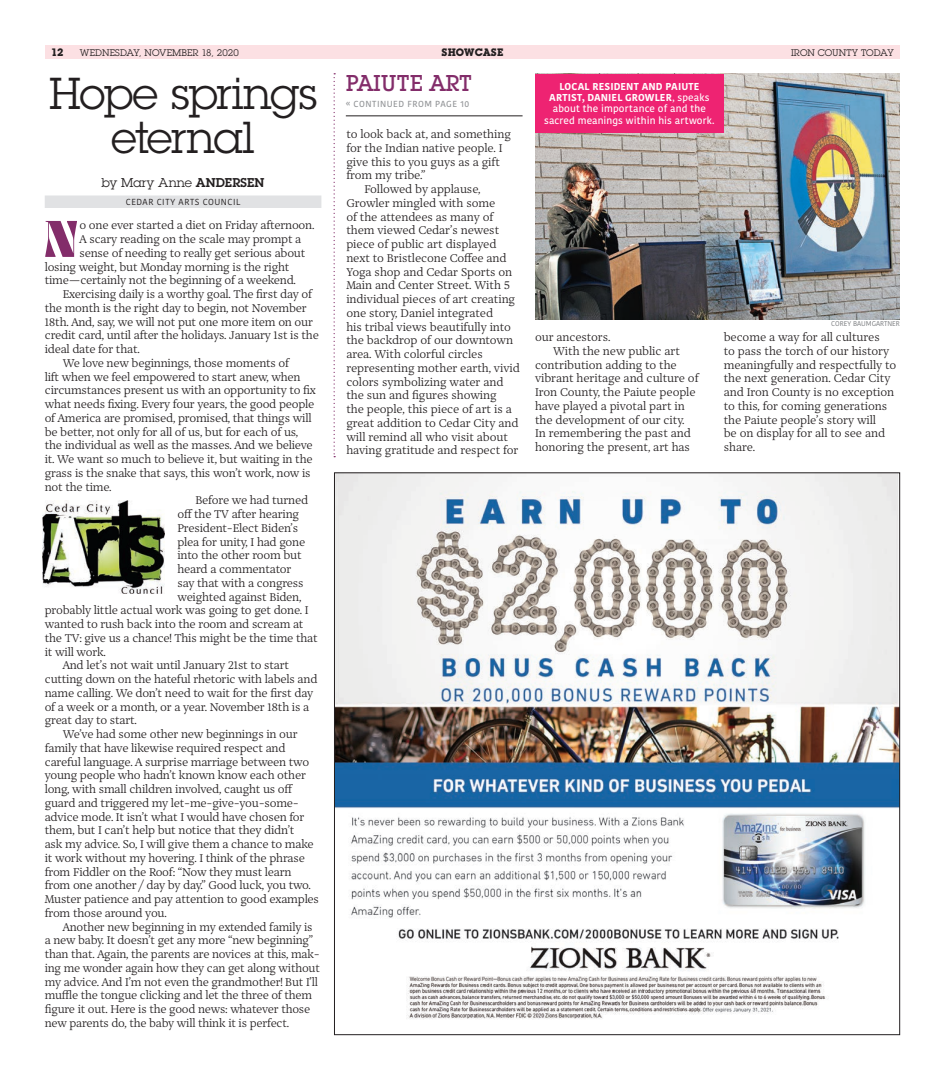
<style>
.page{position:relative;width:945px;height:1080px;background:#fff}
.page>*{position:absolute;margin:0;border:0;box-sizing:border-box;transform-origin:0 0}
.t1{font:900 53px "Prospectus L";color:#832d6a}
.t2{font:43.75px/43.8px "Lubalin Graph";letter-spacing:-.015em;color:#231f20;text-align:center}
.t3{font:500 22.5px "Lubalin Graph IT Cby BT";color:#832d6a}
.t4{font:300 12.5px/13.8px "Prospectus S";letter-spacing:-.02em;color:#231f20}
.t5{font:12.5px "Lubalin Graph";color:#231f20}
.t6{font:700 10.62px "Lubalin Graph IT Cby BT";letter-spacing:.005em;color:#231f20}
.t7{font:500 10px/11.2px "Kohinoor Bangla";letter-spacing:.015em;color:#fff;text-align:center}
.t8{font:9.38px "Lubalin Graph";letter-spacing:.01em;color:#231f20}
.t9{font:8.75px "Kohinoor Bangla";letter-spacing:.06em;color:#231f20}
.t10{font:500 8.75px "Kohinoor Bangla";letter-spacing:.06em;color:#939598}
.t11{font:6.88px "Kohinoor Devanagari";color:#76787b}
.s1{font-family:"Lubalin Graph IT Cby BT";font-weight:700;font-size:10.62px}
.s2{font-weight:600}
.s3{font-weight:700}
</style>
<div class="page">
<div style="left:45px;top:45px;width:855px;height:14px;background:#fce0e3"></div>
<img style="left:42px;top:501px;width:123px;height:93px">
<div style="left:45px;top:195px;width:276px;height:13px;background:#e1e2e4"></div>
<img style="left:336px;top:474px;width:562px;height:545px">
<img style="left:535px;top:74px;width:365px;height:245px">
<div style="left:535px;top:74px;width:189px;height:59px;background:#ee2372"></div>
<hr style="left:346px;top:116px;width:177px;height:1px;background:#231f20">
<svg style="left:334px;top:73px;width:1px;height:384px"></svg>
<p class="t8" style="left:51px;top:46px;width:189px"><span class="s1">12</span> WEDNESDAY, NOVEMBER 18, 2020</p>
<p class="t6" style="left:442px;top:46px;width:63px">SHOWCASE</p>
<p class="t8" style="left:791px;top:46px;width:104px">IRON COUNTY TODAY</p>
<h2 class="t2" style="left:49px;top:71px;width:269px">HOPE SPRINGS<br>ETERNAL</h2>
<p class="t5" style="left:102px;top:175px;width:164px">BY MARY ANNE <span class="s2">ANDERSEN</span></p>
<p class="t9" style="left:126px;top:195px;width:105px">CEDAR CITY ARTS COUNCIL</p>
<h1 class="t1" style="left:45px;top:197px;width:34px">N</h1>
<p class="t4" style="left:80px;top:218px;width:236px">o one ever started a diet on Friday afternoon.</p>
<p class="t4" style="left:80px;top:232px;width:223px">A scary reading on the scale may prompt a</p>
<p class="t4" style="left:80px;top:246px;width:227px">sense of needing to really get serious about</p>
<p class="t4" style="left:45px;top:259px;width:246px">losing weight, but Monday morning is the right</p>
<p class="t4" style="left:45px;top:273px;width:253px">time—certainly not the beginning of a weekend.</p>
<p class="t4" style="left:63px;top:287px;width:251px">Exercising daily is a worthy goal. The first day of</p>
<p class="t4" style="left:45px;top:301px;width:264px">the month is the right day to begin, not November</p>
<p class="t4" style="left:45px;top:314px;width:270px">18th. And, say, we will not put one more item on our</p>
<p class="t4" style="left:45px;top:328px;width:276px">credit card, until after the holidays. January 1st is the</p>
<p class="t4" style="left:45px;top:342px;width:97px">ideal date for that.</p>
<p class="t4" style="left:63px;top:356px;width:228px">We love new beginnings, those moments of</p>
<p class="t4" style="left:45px;top:369px;width:257px">lift when we feel empowered to start anew, when</p>
<p class="t4" style="left:45px;top:383px;width:273px">circumstances present us with an opportunity to fix</p>
<p class="t4" style="left:45px;top:397px;width:271px">what needs fixing. Every four years, the good people</p>
<p class="t4" style="left:45px;top:411px;width:268px">of America are promised, promised, that things will</p>
<p class="t4" style="left:45px;top:424px;width:255px">be better, not only for all of us, but for each of us,</p>
<p class="t4" style="left:45px;top:438px;width:270px">the individual as well as the masses. And we believe</p>
<p class="t4" style="left:45px;top:452px;width:269px">it. We want so much to believe it, but waiting in the</p>
<p class="t4" style="left:45px;top:466px;width:268px">grass is the snake that says, this won’t work, now is</p>
<p class="t4" style="left:45px;top:479px;width:68px">not the time.</p>
<p class="t4" style="left:195px;top:493px;width:114px">Before we had turned</p>
<p class="t4" style="left:177px;top:507px;width:123px">off the TV after hearing</p>
<p class="t4" style="left:177px;top:521px;width:122px">President-Elect Biden’s</p>
<p class="t4" style="left:177px;top:534px;width:129px">plea for unity, I had gone</p>
<p class="t4" style="left:177px;top:548px;width:126px">into the other room but</p>
<p class="t4" style="left:177px;top:562px;width:115px">heard a commentator</p>
<p class="t4" style="left:177px;top:576px;width:128px">say that with a congress</p>
<p class="t4" style="left:177px;top:589px;width:126px">weighted against Biden,</p>
<p class="t4" style="left:45px;top:603px;width:265px">probably little actual work was going to get done. I</p>
<p class="t4" style="left:45px;top:617px;width:260px">wanted to rush back into the room and scream at</p>
<p class="t4" style="left:45px;top:631px;width:275px">the TV: give us a chance! This might be the time that</p>
<p class="t4" style="left:45px;top:644px;width:63px">it will work.</p>
<p class="t4" style="left:63px;top:658px;width:228px">And let’s not wait until January 21st to start</p>
<p class="t4" style="left:45px;top:672px;width:274px">cutting down on the hateful rhetoric with labels and</p>
<p class="t4" style="left:45px;top:686px;width:270px">name calling. We don’t need to wait for the first day</p>
<p class="t4" style="left:45px;top:699px;width:266px">of a week or a month, or a year. November 18th is a</p>
<p class="t4" style="left:45px;top:713px;width:94px">great day to start.</p>
<p class="t4" style="left:63px;top:727px;width:236px">We’ve had some other new beginnings in our</p>
<p class="t4" style="left:45px;top:741px;width:242px">family that have likewise required respect and</p>
<p class="t4" style="left:45px;top:754px;width:266px">careful language. A surprise marriage between two</p>
<p class="t4" style="left:45px;top:768px;width:263px">young people who hadn’t known know each other</p>
<p class="t4" style="left:45px;top:782px;width:250px">long, with small children involved, caught us off</p>
<p class="t4" style="left:45px;top:796px;width:256px">guard and triggered my let-me-give-you-some-</p>
<p class="t4" style="left:45px;top:809px;width:261px">advice mode. It isn’t what I would have chosen for</p>
<p class="t4" style="left:45px;top:823px;width:251px">them, but I can’t help but notice that they didn’t</p>
<p class="t4" style="left:45px;top:837px;width:271px">ask my advice. So, I will give them a chance to make</p>
<p class="t4" style="left:45px;top:851px;width:262px">it work without my hovering. I think of the phrase</p>
<p class="t4" style="left:45px;top:864px;width:248px">from Fiddler on the Roof: “Now they must learn</p>
<p class="t4" style="left:45px;top:878px;width:268px">from one another / day by day.” Good luck, you two.</p>
<p class="t4" style="left:45px;top:892px;width:276px">Muster patience and pay attention to good examples</p>
<p class="t4" style="left:45px;top:906px;width:124px">from those around you.</p>
<p class="t4" style="left:63px;top:919px;width:251px">Another new beginning in my extended family is</p>
<p class="t4" style="left:45px;top:933px;width:270px">a new baby. It doesn’t get any more “new beginning”</p>
<p class="t4" style="left:45px;top:947px;width:277px">than that. Again, the parents are novices at this, mak-</p>
<p class="t4" style="left:45px;top:961px;width:277px">ing me wonder again how they can get along without</p>
<p class="t4" style="left:45px;top:974px;width:275px">my advice. And I’m not even the grandmother! But I’ll</p>
<p class="t4" style="left:45px;top:988px;width:269px">muffle the tongue clicking and let the three of them</p>
<p class="t4" style="left:45px;top:1002px;width:267px">figure it out. Here is the good news: whatever those</p>
<p class="t4" style="left:45px;top:1016px;width:246px">new parents do, the baby will think it is perfect.</p>
<h3 class="t3" style="left:346px;top:69px;width:128px">PAIUTE ART</h3>
<p class="t10" style="left:346px;top:96px;width:125px">« Conti nue d from page 10</p>
<p class="t4" style="left:346px;top:127px;width:166px">to look back at, and something</p>
<p class="t4" style="left:346px;top:141px;width:158px">for the Indian native people. I</p>
<p class="t4" style="left:346px;top:154px;width:155px">give this to you guys as a gift</p>
<p class="t4" style="left:346px;top:168px;width:81px">from my tribe.”</p>
<p class="t4" style="left:364px;top:182px;width:118px">Followed by applause,</p>
<p class="t4" style="left:346px;top:196px;width:150px">Growler mingled with some</p>
<p class="t4" style="left:346px;top:209px;width:149px">of the attendees as many of</p>
<p class="t4" style="left:346px;top:223px;width:154px">them viewed Cedar’s newest</p>
<p class="t4" style="left:346px;top:237px;width:152px">piece of public art displayed</p>
<p class="t4" style="left:346px;top:251px;width:162px">next to Bristlecone Coffee and</p>
<p class="t4" style="left:346px;top:264px;width:167px">Yoga shop and Cedar Sports on</p>
<p class="t4" style="left:346px;top:278px;width:166px">Main and Center Street. With 5</p>
<p class="t4" style="left:346px;top:292px;width:170px">individual pieces of art creating</p>
<p class="t4" style="left:346px;top:306px;width:148px">one story, Daniel integrated</p>
<p class="t4" style="left:346px;top:319px;width:166px">his tribal views beautifully into</p>
<p class="t4" style="left:346px;top:333px;width:168px">the backdrop of our downtown</p>
<p class="t4" style="left:346px;top:347px;width:138px">area. With colorful circles</p>
<p class="t4" style="left:346px;top:361px;width:175px">representing mother earth, vivid</p>
<p class="t4" style="left:346px;top:374px;width:159px">colors symbolizing water and</p>
<p class="t4" style="left:346px;top:388px;width:152px">the sun and figures showing</p>
<p class="t4" style="left:346px;top:402px;width:167px">the people, this piece of art is a</p>
<p class="t4" style="left:346px;top:416px;width:174px">great addition to Cedar City and</p>
<p class="t4" style="left:346px;top:429px;width:163px">will remind all who visit about</p>
<p class="t4" style="left:346px;top:443px;width:174px">having gratitude and respect for</p>
<p class="t7" style="left:544px;top:80px;width:172px"><span class="s3">LOCAL RESIDENT AND PAIUTE<br>ARTIST, DANIEL GROWLER</span>, speaks about the importance of and the sacred meanings within his artwork.</p>
<p class="t4" style="left:535px;top:330px;width:77px">our ancestors.</p>
<p class="t4" style="left:553px;top:344px;width:129px">With the new public art</p>
<p class="t4" style="left:535px;top:357px;width:143px">contribution adding to the</p>
<p class="t4" style="left:535px;top:371px;width:165px">vibrant heritage and culture of</p>
<p class="t4" style="left:535px;top:385px;width:162px">Iron County, the Paiute people</p>
<p class="t4" style="left:535px;top:399px;width:151px">have played a pivotal part in</p>
<p class="t4" style="left:535px;top:412px;width:151px">the development of our city.</p>
<p class="t4" style="left:535px;top:426px;width:157px">In remembering the past and</p>
<p class="t4" style="left:535px;top:440px;width:157px">honoring the present, art has</p>
<p class="t11" style="left:831px;top:319px;width:70px">COREY BAUM GARTNER</p>
<p class="t4" style="left:724px;top:330px;width:174px">become a way for all cultures<br>to pass the torch of our history meaningfully and respectfully to the next generation. Cedar City and Iron County is no exception to this, for coming generations the Paiute people’s story will<br>be on display for all to see and share.</p>
</div>
